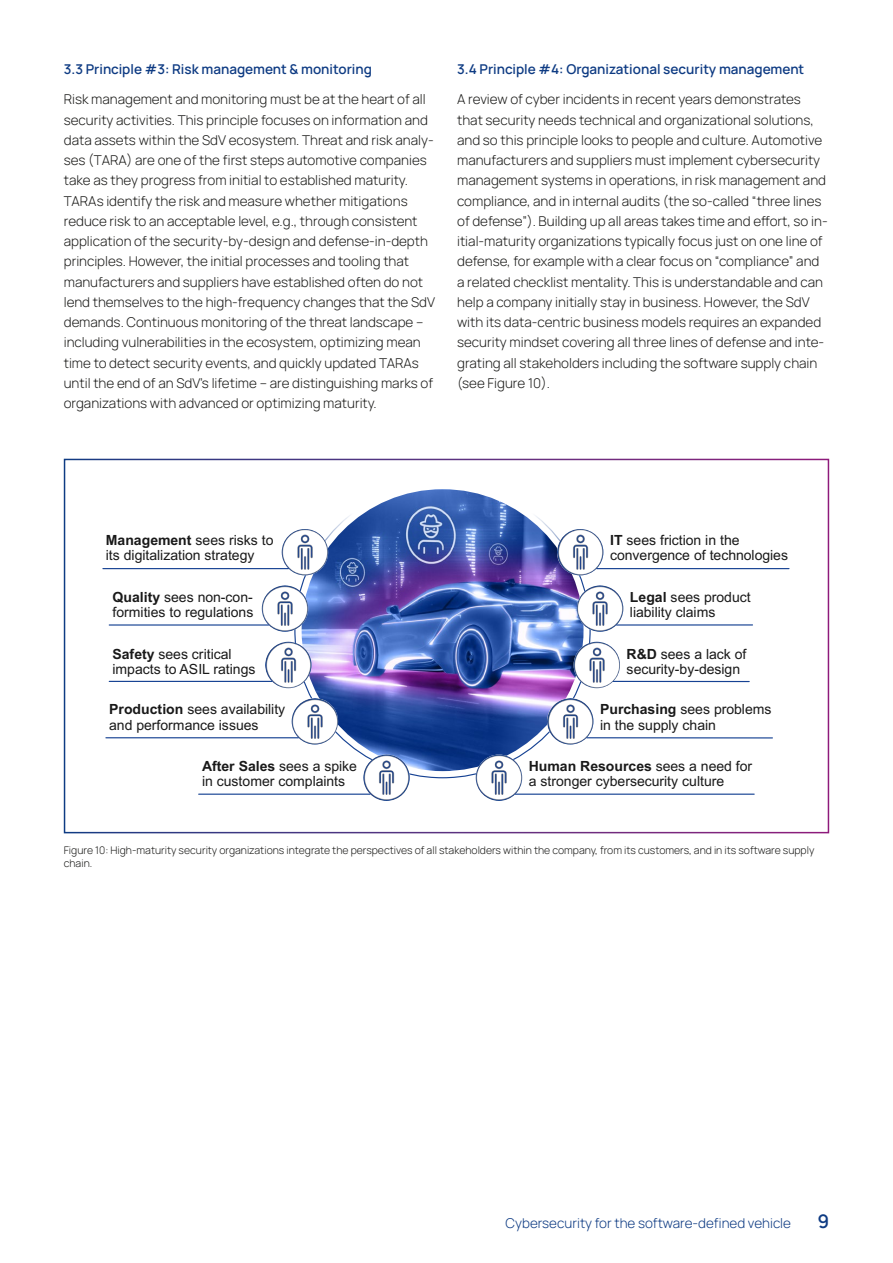
<style>
.page{position:relative;width:893px;height:1263px;background:#fff}
.page>*{position:absolute;margin:0;border:0;box-sizing:border-box;transform-origin:0 0}
.t1{font:600 18.75px "Manrope";color:#0e3b83}
.t2{font:14.1px/15.1px "Arial";letter-spacing:-.005em;color:#191919}
.t3{font:300 13.5px/20.2px "Manrope";color:#1d1d1b}
.t4{font:600 13.5px "Manrope";color:#0e3b83}
.t5{font:300 13.5px "Manrope";color:#0e3b83}
.t6{font:300 10.5px/13.5px "Manrope";color:#1d1d1b}
.s1{font-weight:700}
</style>
<div class="page">
<img style="left:294px;top:489px;width:297px;height:289px">
<img style="left:363px;top:754px;width:47px;height:47px;border-radius:23px">
<img style="left:292px;top:698px;width:46px;height:46px;border-radius:23px">
<img style="left:547px;top:698px;width:46px;height:46px;border-radius:23px">
<img style="left:265px;top:642px;width:47px;height:46px;border-radius:23px">
<img style="left:574px;top:642px;width:46px;height:46px;border-radius:23px">
<img style="left:262px;top:585px;width:46px;height:47px;border-radius:23px">
<img style="left:577px;top:585px;width:46px;height:47px;border-radius:23px">
<img style="left:282px;top:529px;width:46px;height:46px;border-radius:23px">
<img style="left:557px;top:529px;width:46px;height:46px;border-radius:23px">
<img style="left:476px;top:754px;width:46px;height:47px;border-radius:23px">
<hr style="left:515px;top:793px;width:239px;height:2px;background:#164293">
<hr style="left:199px;top:793px;width:171px;height:2px;background:#164293">
<hr style="left:587px;top:737px;width:185px;height:1px;background:#164293">
<hr style="left:613px;top:681px;width:136px;height:1px;background:#164293">
<hr style="left:616px;top:624px;width:136px;height:2px;background:#164293">
<hr style="left:597px;top:568px;width:192px;height:1px;background:#164293">
<hr style="left:106px;top:737px;width:192px;height:1px;background:#164293">
<hr style="left:109px;top:681px;width:163px;height:1px;background:#164293">
<hr style="left:109px;top:624px;width:160px;height:2px;background:#164293">
<hr style="left:103px;top:568px;width:185px;height:1px;background:#164293">
<div style="left:64px;top:459px;width:765px;height:374px;border:2px solid #fff"></div>
<p class="t4" style="left:64px;top:60px;width:310px">3.3 Principle #3: Risk management &amp; monitoring</p>
<p class="t3" style="left:64px;top:89px;width:373px">Risk management and monitoring must be at the heart of all security activities. This principle focuses on information and data assets within the SdV ecosystem. Threat and risk analy&shy;ses (TARA) are one of the first steps automotive companies take as they progress from initial to established maturity.<br>TARAs identify the risk and measure whether mitigations reduce risk to an acceptable level, e.g., through consistent application of the security-by-design and defense-in-depth principles. However, the initial processes and tooling that manufacturers and suppliers have established often do not lend themselves to the high-frequency changes that the SdV demands. Continuous monitoring of the threat landscape – including vulnerabilities in the ecosystem, optimizing mean time to detect security events, and quickly updated TARAs until the end of an SdV’s lifetime – are distinguishing marks of organizations with advanced or optimizing maturity.</p>
<p class="t4" style="left:457px;top:60px;width:349px">3.4 Principle #4: Organizational security management</p>
<p class="t3" style="left:457px;top:89px;width:372px">A review of cyber incidents in recent years demonstrates that security needs technical and organizational solutions, and so this principle looks to people and culture. Automotive manufacturers and suppliers must implement cybersecurity management systems in operations, in risk management and compliance, and in internal audits (the so-called “three lines of defense”). Building up all areas takes time and effort, so in&shy;itial-maturity organizations typically focus just on one line of defense, for example with a clear focus on “compliance” and a related checklist mentality. This is understandable and can help a company initially stay in business. However, the SdV with its data-centric business models requires an expanded security mindset covering all three lines of defense and inte&shy;grating all stakeholders including the software supply chain (see Figure 10).</p>
<p class="t2" style="left:106px;top:532px;width:169px"><span class="s1">Management</span> sees risks to its digitalization strategy</p>
<p class="t2" style="left:113px;top:589px;width:142px"><span class="s1">Quality</span> sees non-con&shy;formities to regulations</p>
<p class="t2" style="left:113px;top:646px;width:144px"><span class="s1">Safety</span> sees critical impacts to ASIL ratings</p>
<p class="t2" style="left:109px;top:702px;width:178px"><span class="s1">Production</span> sees availability and performance issues</p>
<p class="t2" style="left:610px;top:532px;width:179px"><span class="s1">IT</span> sees friction in the convergence of technologies</p>
<p class="t2" style="left:630px;top:589px;width:122px"><span class="s1">Legal</span> sees product liability claims</p>
<p class="t2" style="left:627px;top:646px;width:121px"><span class="s1">R&amp;D</span> sees a lack of security-by-design</p>
<p class="t2" style="left:600px;top:702px;width:173px"><span class="s1">Purchasing</span> sees problems in the supply chain</p>
<p class="t2" style="left:202px;top:758px;width:156px"><span class="s1">After Sales</span> sees a spike in customer complaints</p>
<p class="t2" style="left:529px;top:758px;width:225px"><span class="s1">Human Resources</span> sees a need for a stronger cybersecurity culture</p>
<p class="t6" style="left:64px;top:843px;width:752px">Figure 10: High-maturity security organizations integrate the perspectives of all stakeholders within the company, from its customers, and in its software supply chain.</p>
<p class="t5" style="left:506px;top:1214px;width:287px">Cybersecurity for the software-defined vehicle</p>
<h1 class="t1" style="left:818px;top:1208px;width:13px">9</h1>
</div>
